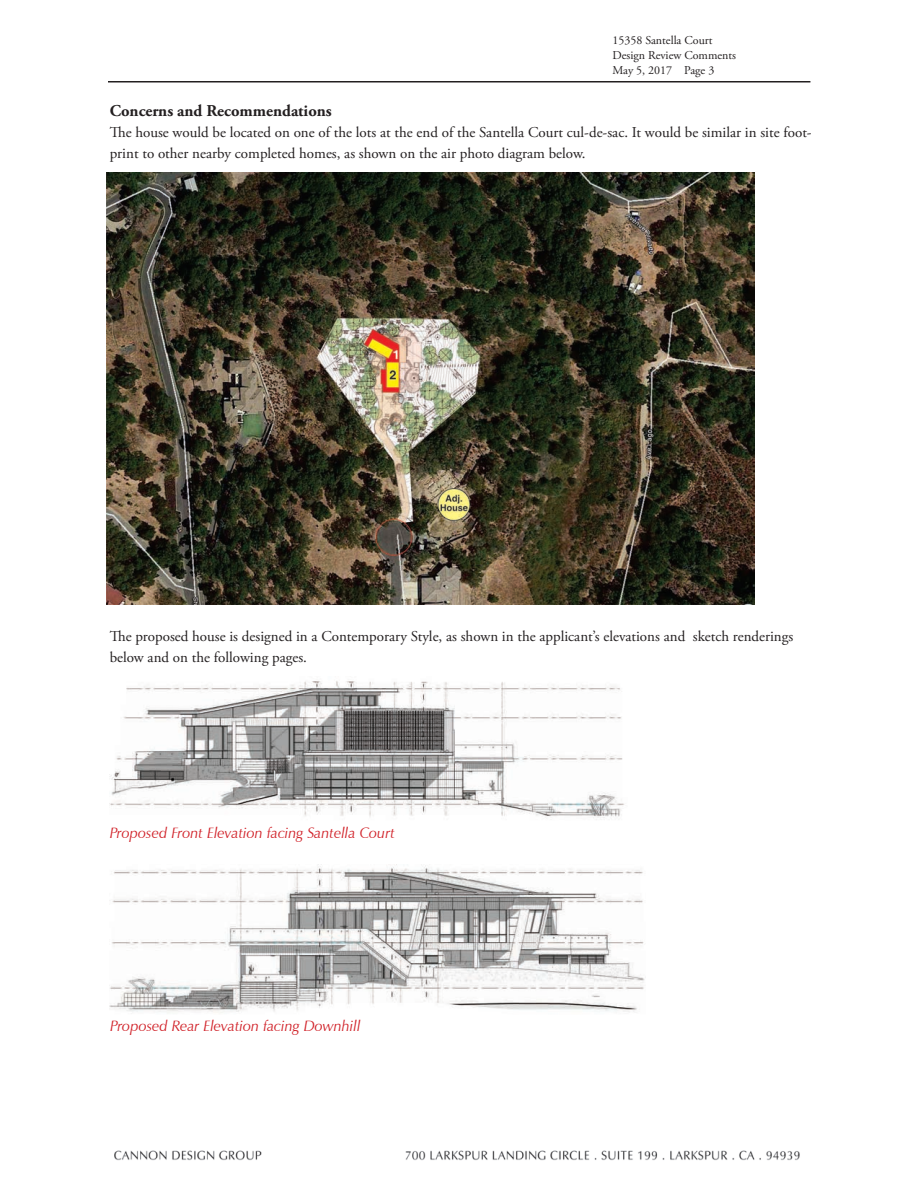
<style>
.page{position:relative;width:918px;height:1188px;background:#fff}
.page>*{position:absolute;margin:0;border:0;box-sizing:border-box;transform-origin:0 0}
.Subhead_2{font:700 16.5px "Adobe Garamond Pro";color:#231f20}
.t1{font:15px/21px "Adobe Garamond Pro";color:#231f20}
.t2{font:italic 15px "Zapf Humanist 601 BT";color:#d1232a}
.t3{font:12px/15px "Adobe Garamond Pro";color:#231f20}
</style>
<div class="page">
<hr style="left:108px;top:81px;width:702px;height:1px;background:#231f20">
<img style="left:114px;top:1150px;width:686px;height:11px">
<img style="left:106px;top:172px;width:648px;height:432px">
<img style="left:110px;top:681px;width:514px;height:139px">
<img style="left:110px;top:864px;width:535px;height:149px">
<p class="t3" style="left:612px;top:33px;width:125px">15358 Santella Court<br>Design Review Comments<br>May 5, 2017 Page 3</p>
<p class="Subhead_2" style="left:110px;top:101px;width:224px">Concerns and Recommendations</p>
<p class="t1" style="left:110px;top:122px;width:703px">The house would be located on one of the lots at the end of the Santella Court cul-de-sac. It would be similar in site foot&shy;print to other nearby completed homes, as shown on the air photo diagram below.</p>
<p class="t1" style="left:110px;top:626px;width:685px">The proposed house is designed in a Contemporary Style, as shown in the applicant’s elevations and sketch renderings below and on the following pages.</p>
<p class="t2" style="left:110px;top:823px;width:287px">Proposed Front Elevation facing Santella Court</p>
<p class="t2" style="left:110px;top:1017px;width:252px">Proposed Rear Elevation facing Downhill</p>
</div>
